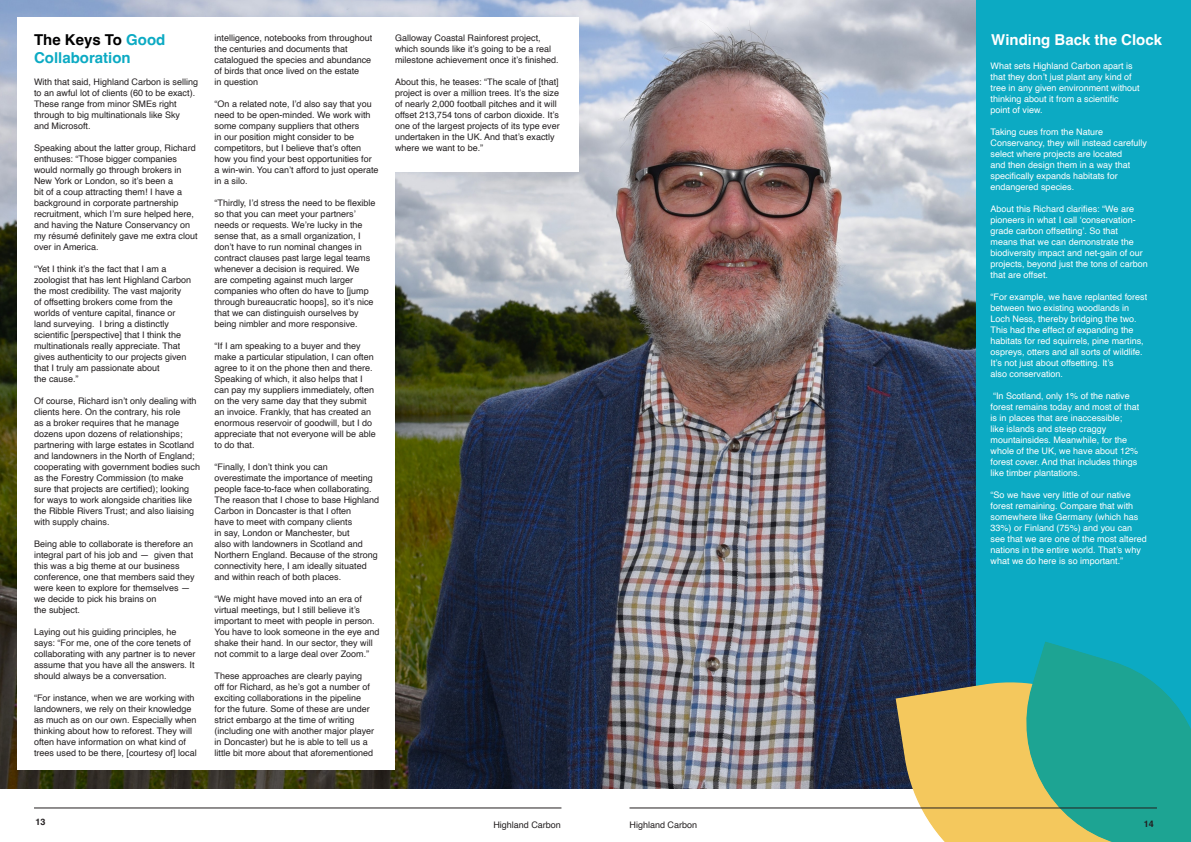
<style>
.page{position:relative;width:1191px;height:842px;background:#fff}
.page>*{position:absolute;margin:0;border:0;box-sizing:border-box;transform-origin:0 0}
.t1{font:700 15px/18px "Helvetica";color:#0caac3}
.t2{font:700 15px "Helvetica";color:#fff}
.t3{font:9px/11px "Helvetica";color:#231f20}
.t4{font:9px/11px "Helvetica";color:#fff}
.t5{font:700 9px "Helvetica";color:#231f20}
.s1{color:#000001}
</style>
<div class="page">
<hr style="left:34px;top:808px;width:527px;height:1px;background:#231f20">
<img style="left:0;top:0;width:976px;height:788px">
<div style="left:17px;top:17px;width:377px;height:753px;background:#fff"></div>
<div style="left:388px;top:17px;width:190px;height:154px;background:#fff"></div>
<div style="left:976px;top:0;width:215px;height:842px;background:#0caac3"></div>
<svg style="left:912px;top:642px;width:279px;height:200px;background:#6aab82"></svg>
<hr style="left:629px;top:808px;width:528px;height:1px;background:#231f20">
<p class="t1" style="left:34px;top:33px;width:133px"><span class="s1">The Keys To</span> Good<br>Collaboration</p>
<p class="t3" style="left:214px;top:32px;width:159px">intelligence, notebooks from throughout the centuries and documents that catalogued the species and abundance of birds that once lived on the estate<br>in question</p>
<p class="t3" style="left:214px;top:98px;width:165px">“On a related note, I’d also say that you need to be open-minded. We work with some company suppliers that others<br>in our position might consider to be competitors, but I believe that’s often how you find your best opportunities for a win-win. You can’t afford to just operate in a silo.</p>
<p class="t3" style="left:214px;top:197px;width:162px">“Thirdly, I’d stress the need to be flexible so that you can meet your partners’ needs or requests. We’re lucky in the sense that, as a small organization, I don’t have to run nominal changes in contract clauses past large legal teams whenever a decision is required. We<br>are competing against much larger companies who often do have to [jump through bureaucratic hoops], so it’s nice that we can distinguish ourselves by being nimbler and more responsive.</p>
<p class="t3" style="left:214px;top:340px;width:163px">“If I am speaking to a buyer and they make a particular stipulation, I can often agree to it on the phone then and there.<br>Speaking of which, it also helps that I can pay my suppliers immediately, often on the very same day that they submit an invoice. Frankly, that has created an enormous reservoir of goodwill, but I do appreciate that not everyone will be able to do that.</p>
<p class="t3" style="left:214px;top:461px;width:166px">“Finally, I don’t think you can overestimate the importance of meeting people face-to-face when collaborating.<br>The reason that I chose to base Highland Carbon in Doncaster is that I often<br>have to meet with company clients<br>in say, London or Manchester, but<br>also with landowners in Scotland and Northern England. Because of the strong connectivity here, I am ideally situated and within reach of both places.</p>
<p class="t3" style="left:214px;top:593px;width:166px">“We might have moved into an era of virtual meetings, but I still believe it’s important to meet with people in person.<br>You have to look someone in the eye and shake their hand. In our sector, they will not commit to a large deal over Zoom.”</p>
<p class="t3" style="left:214px;top:670px;width:161px">These approaches are clearly paying off for Richard, as he’s got a number of exciting collaborations in the pipeline<br>for the future. Some of these are under strict embargo at the time of writing (including one with another major player in Doncaster) but he is able to tell us a little bit more about that aforementioned</p>
<p class="t3" style="left:34px;top:77px;width:166px">With that said, Highland Carbon is selling to an awful lot of clients (60 to be exact).<br>These range from minor SMEs right through to big multinationals like Sky<br>and Microsoft.</p>
<p class="t3" style="left:34px;top:143px;width:165px">Speaking about the latter group, Richard enthuses: “Those bigger companies would normally go through brokers in New York or London, so it’s been a<br>bit of a coup attracting them! I have a background in corporate partnership recruitment, which I’m sure helped here, and having the Nature Conservancy on my résumé definitely gave me extra clout over in America.</p>
<p class="t3" style="left:34px;top:264px;width:159px">“Yet I think it’s the fact that I am a zoologist that has lent Highland Carbon the most credibility. The vast majority<br>of offsetting brokers come from the worlds of venture capital, finance or land surveying. I bring a distinctly scientific [perspective] that I think the multinationals really appreciate. That gives authenticity to our projects given that I truly am passionate about<br>the cause.”</p>
<p class="t3" style="left:34px;top:396px;width:168px">Of course, Richard isn’t only dealing with clients here. On the contrary, his role<br>as a broker requires that he manage dozens upon dozens of relationships; partnering with large estates in Scotland and landowners in the North of England; cooperating with government bodies such as the Forestry Commission (to make sure that projects are certified); looking for ways to work alongside charities like the Ribble Rivers Trust; and also liaising with supply chains.</p>
<p class="t3" style="left:34px;top:539px;width:162px">Being able to collaborate is therefore an integral part of his job and — given that this was a big theme at our business conference, one that members said they were keen to explore for themselves — we decide to pick his brains on<br>the subject.</p>
<p class="t3" style="left:34px;top:627px;width:163px">Laying out his guiding principles, he says: “For me, one of the core tenets of collaborating with any partner is to never assume that you have all the answers. It should always be a conversation.</p>
<p class="t3" style="left:34px;top:693px;width:164px">“For instance, when we are working with landowners, we rely on their knowledge as much as on our own. Especially when thinking about how to reforest. They will often have information on what kind of trees used to be there, [courtesy of] local</p>
<p class="t3" style="left:395px;top:32px;width:165px">Galloway Coastal Rainforest project, which sounds like it’s going to be a real milestone achievement once it’s finished.</p>
<p class="t3" style="left:395px;top:76px;width:166px">About this, he teases: “The scale of [that] project is over a million trees. It’s the size of nearly 2,000 football pitches and it will offset 213,754 tons of carbon dioxide. It’s one of the largest projects of its type ever undertaken in the UK. And that’s exactly where we want to be.”</p>
<p class="t5" style="left:35px;top:817px;width:12px">13</p>
<p class="t3" style="left:493px;top:820px;width:69px">Highland Carbon</p>
<p class="t2" style="left:991px;top:31px;width:172px">Winding Back the Clock</p>
<p class="t4" style="left:990px;top:61px;width:151px">What sets Highland Carbon apart is that they don’t just plant any kind of tree in any given environment without thinking about it from a scientific point of view.</p>
<p class="t4" style="left:990px;top:127px;width:158px">Taking cues from the Nature<br>Conservancy, they will instead carefully select where projects are located<br>and then design them in a way that specifically expands habitats for endangered species.</p>
<p class="t4" style="left:990px;top:204px;width:159px">About this Richard clarifies: “We are pioneers in what I call ‘conservation&shy;grade carbon offsetting’. So that<br>means that we can demonstrate the biodiversity impact and net-gain of our projects, beyond just the tons of carbon that are offset.</p>
<p class="t4" style="left:990px;top:292px;width:158px">“For example, we have replanted forest between two existing woodlands in Loch Ness, thereby bridging the two.<br>This had the effect of expanding the habitats for red squirrels, pine martins, ospreys, otters and all sorts of wildlife.<br>It’s not just about offsetting. It’s<br>also conservation.</p>
<p class="t4" style="left:990px;top:391px;width:150px">“In Scotland, only 1% of the native forest remains today and most of that is in places that are inaccessible;<br>like islands and steep craggy mountainsides. Meanwhile, for the whole of the UK, we have about 12% forest cover. And that includes things like timber plantations.</p>
<p class="t4" style="left:990px;top:490px;width:158px">“So we have very little of our native forest remaining. Compare that with somewhere like Germany (which has 33%) or Finland (75%) and you can see that we are one of the most altered nations in the entire world. That’s why what we do here is so important.”</p>
<p class="t3" style="left:629px;top:820px;width:69px">Highland Carbon</p>
<p class="t5" style="left:1143px;top:818px;width:12px">14</p>
</div>
